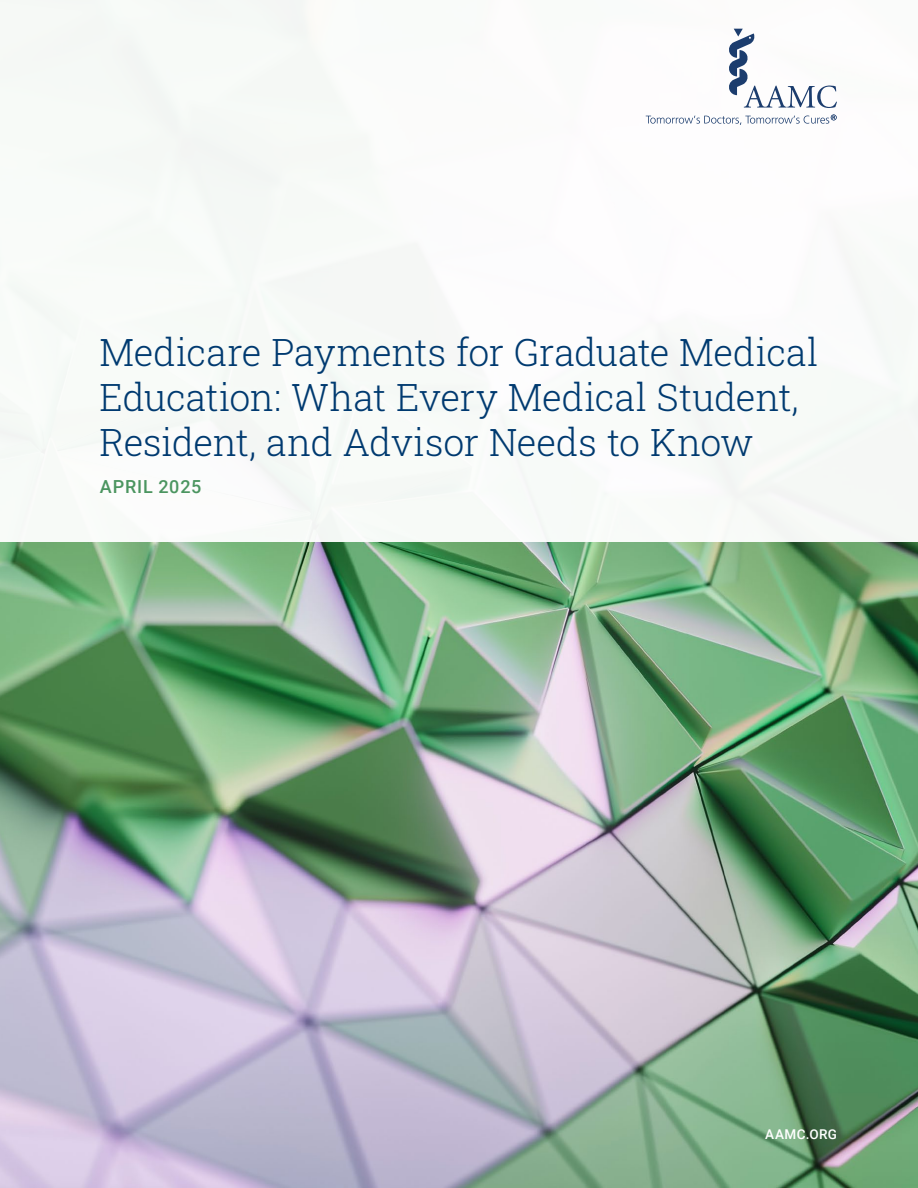
<style>
.page{position:relative;width:918px;height:1188px;background:#fff}
.page>*{position:absolute;margin:0;border:0;box-sizing:border-box;transform-origin:0 0}
.t1{font:300 37.5px/45px "Roboto Slab";letter-spacing:-.01em;color:#003a70}
.t2{font:500 18px "Roboto";letter-spacing:.05em;color:#4b9560}
.t3{font:500 13.5px "Roboto";letter-spacing:.03em;color:#fff}
</style>
<div class="page">
<img style="left:0;top:542px;width:918px;height:646px">
<div style="left:0;top:0;width:918px;height:542px;background:#f8fbf9"></div>
<svg style="left:729px;top:29px;width:108px;height:79px"></svg>
<svg style="left:646px;top:115px;width:191px;height:10px"></svg>
<p class="t1" style="left:100px;top:329px;width:720px">Medicare Payments for Graduate Medical<br>Education: What Every Medical Student,<br>Resident, and Advisor Needs to Know</p>
<p class="t2" style="left:100px;top:474px;width:103px">APRIL 2025</p>
<p class="t3" style="left:765px;top:1125px;width:73px">AAMC.ORG</p>
</div>
